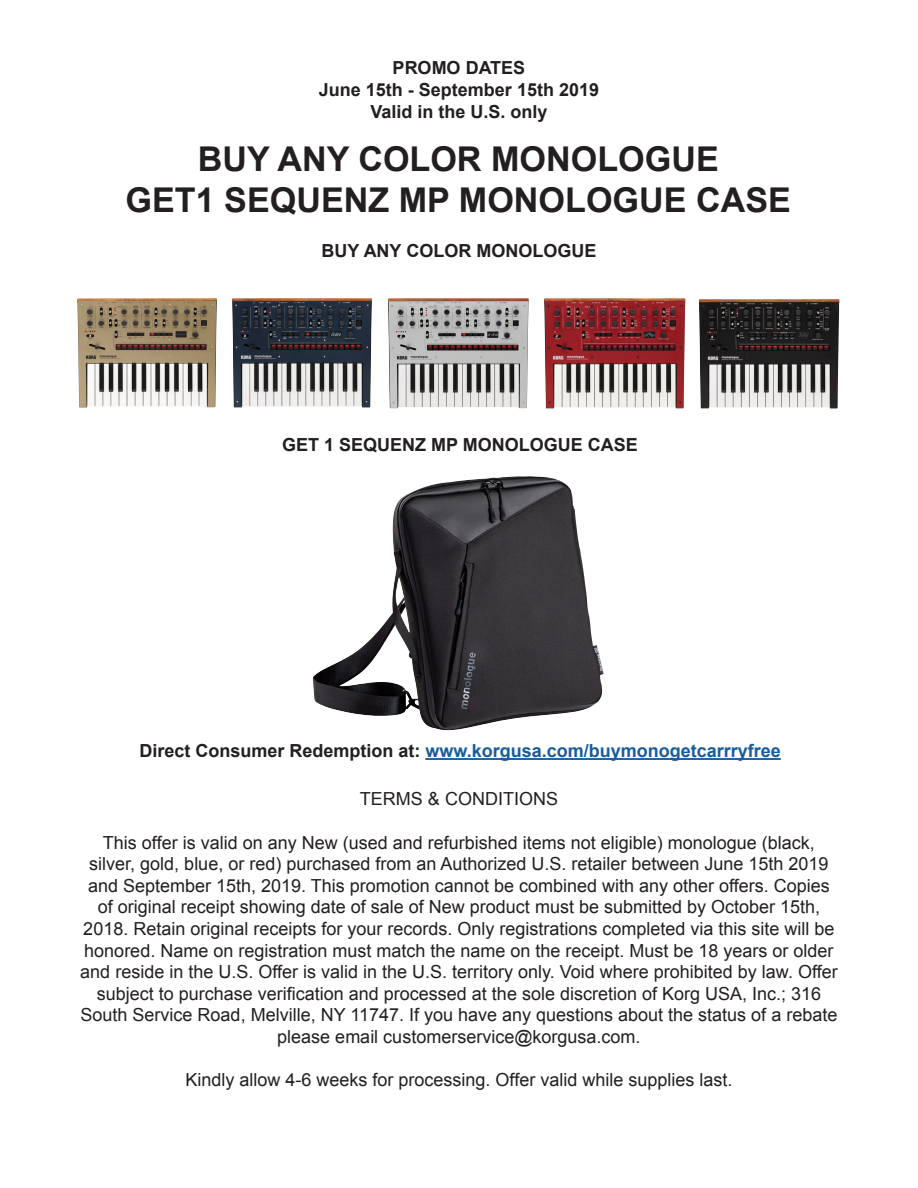
<style>
.page{position:relative;width:918px;height:1188px;background:#fff}
.page>*{position:absolute;margin:0;border:0;box-sizing:border-box;transform-origin:0 0}
.t1{font:700 34.2px "Arial";color:#231f20}
.t2{font:18px/21.6px "Arial";color:#231f20;text-align:center}
.t3{font:700 18px "Arial";color:#231f20}
.t4{font:700 18px "Arial";color:#175d9e}
.s1{color:#231f20}
</style>
<div class="page">
<hr style="left:425px;top:758px;width:356px;height:2px;background:#175d9e">
<img style="left:388px;top:298px;width:141px;height:110px">
<img style="left:544px;top:298px;width:142px;height:111px">
<img style="left:232px;top:298px;width:140px;height:110px">
<img style="left:77px;top:298px;width:140px;height:109px">
<img style="left:699px;top:299px;width:140px;height:110px">
<img style="left:313px;top:476px;width:291px;height:254px">
<p class="t3" style="left:393px;top:56px;width:134px">PROMO DATES</p>
<p class="t3" style="left:319px;top:78px;width:282px">June 15th - September 15th 2019</p>
<p class="t3" style="left:370px;top:99px;width:179px">Valid in the U.S. only</p>
<p class="t1" style="left:198px;top:136px;width:523px">BUY ANY COLOR MONOLOGUE</p>
<p class="t1" style="left:126px;top:177px;width:667px">GET1 SEQUENZ MP MONOLOGUE CASE</p>
<p class="t3" style="left:322px;top:239px;width:276px">BUY ANY COLOR MONOLOGUE</p>
<p class="t3" style="left:282px;top:433px;width:357px">GET 1 SEQUENZ MP MONOLOGUE CASE</p>
<p class="t4" style="left:139px;top:739px;width:643px"><span class="s1">Direct Consumer Redemption at:</span> www.korgusa.com/buymonogetcarrryfree</p>
<p class="t2" style="left:360px;top:789px;width:200px">TERMS &amp; CONDITIONS</p>
<p class="t2" style="left:80px;top:832px;width:759px">This offer is valid on any New (used and refurbished items not eligible) monologue (black, silver, gold, blue, or red) purchased from an Authorized U.S. retailer between June 15th 2019 and September 15th, 2019. This promotion cannot be combined with any other offers. Copies of original receipt showing date of sale of New product must be submitted by October 15th, 2018. Retain original receipts for your records. Only registrations completed via this site will be honored. Name on registration must match the name on the receipt. Must be 18 years or older and reside in the U.S. Offer is valid in the U.S. territory only. Void where prohibited by law. Offer subject to purchase verification and processed at the sole discretion of Korg USA, Inc.; 316<br>South Service Road, Melville, NY 11747. If you have any questions about the status of a rebate please email customerservice@korgusa.com.</p>
<p class="t2" style="left:186px;top:1069px;width:548px">Kindly allow 4-6 weeks for processing. Offer valid while supplies last.</p>
</div>
